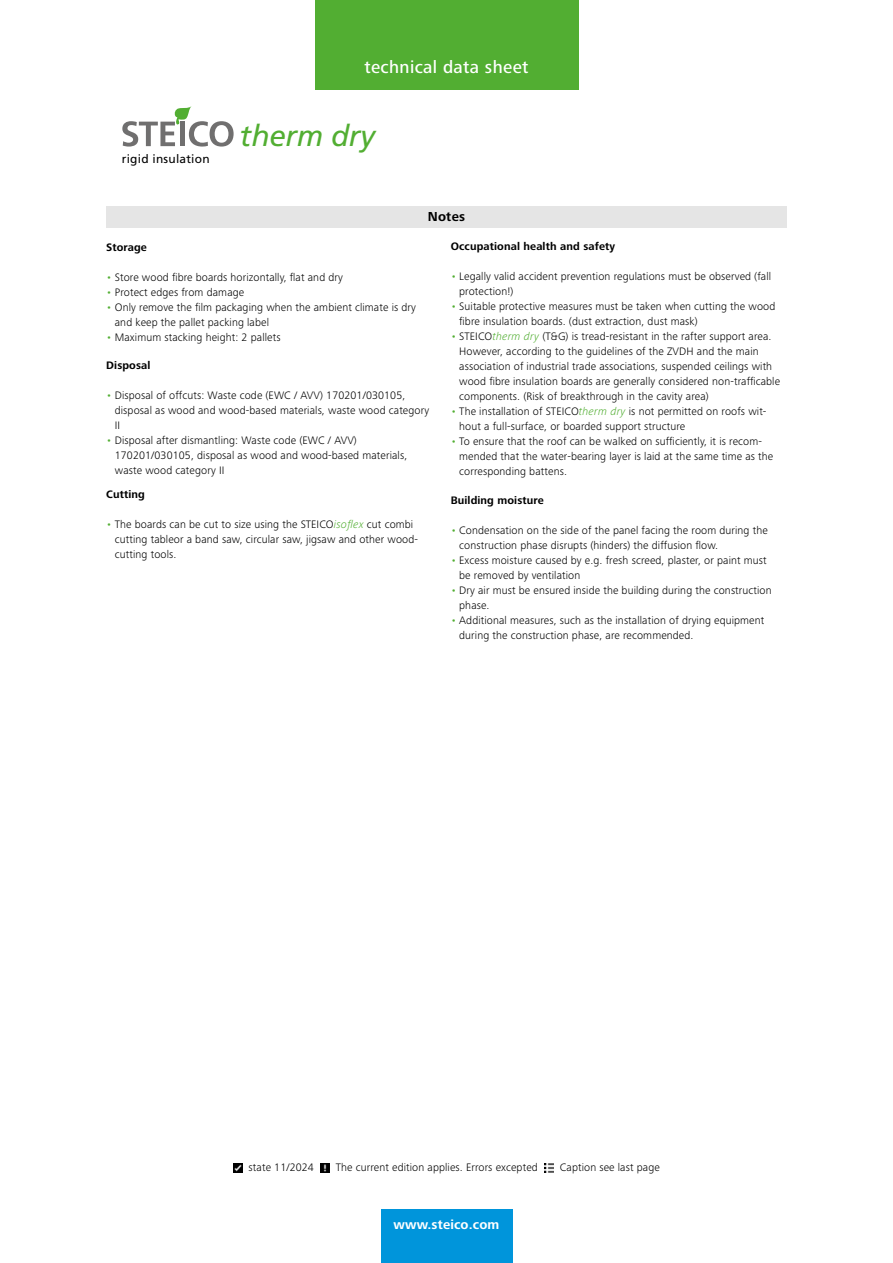
<style>
.page{position:relative;width:893px;height:1263px;background:#fff}
.page>*{position:absolute;margin:0;border:0;box-sizing:border-box;transform-origin:0 0}
.t1{font:italic 29.7px "Frutiger";letter-spacing:-.01em;color:#52ae32}
.t2{font:500 18px "Frutiger Next LTW1 G";letter-spacing:.02em;color:#fff}
.t3{font:700 13.5px "Frutiger Next LTW1 G";letter-spacing:.01em;color:#fff}
.t4{font:700 13.5px "Frutiger Next LTW1 G";letter-spacing:.02em;color:#000}
.t5{font:12px "Frutiger";letter-spacing:.02em;color:#000}
.t6{font:300 11.25px/15px "Frutiger Next LTW1 G";letter-spacing:.01em;color:#000}
.t7{font:700 11.25px "Frutiger Next LTW1 G";letter-spacing:.01em;color:#000}
.s1{color:#52ae32}
.s2{font-style:italic;color:#52ae32}
</style>
<div class="page">
<svg style="left:122px;top:106px;width:112px;height:41px"></svg>
<div style="left:106px;top:206px;width:681px;height:21px;background:#e5e5e5"></div>
<div style="left:315px;top:0;width:263px;height:89px;background:#52ae32"></div>
<div style="left:381px;top:1210px;width:131px;height:53px;background:#0095db"></div>
<svg style="left:233px;top:1163px;width:9px;height:9px"></svg>
<svg style="left:320px;top:1163px;width:10px;height:9px"></svg>
<svg style="left:544px;top:1163px;width:10px;height:9px"></svg>
<p class="t5" style="left:122px;top:151px;width:89px">rigid insulation</p>
<h2 class="t2" style="left:364px;top:56px;width:166px">technical data sheet</h2>
<h1 class="t1" style="left:240px;top:119px;width:137px">therm dry</h1>
<p class="t4" style="left:428px;top:209px;width:39px">Notes</p>
<p class="t7" style="left:106px;top:240px;width:42px">Storage</p>
<p class="t6" style="left:106px;top:269px;width:238px"><span class="s1">•</span> Store wood fibre boards horizontally, flat and dry</p>
<p class="t6" style="left:106px;top:284px;width:139px"><span class="s1">•</span> Protect edges from damage</p>
<p class="t6" style="left:115px;top:299px;width:303px;text-indent:-9px"><span class="s1">•</span> Only remove the film packaging when the ambient climate is dry and keep the pallet packing label</p>
<p class="t6" style="left:106px;top:329px;width:176px"><span class="s1">•</span> Maximum stacking height: 2 pallets</p>
<p class="t7" style="left:106px;top:359px;width:46px">Disposal</p>
<p class="t6" style="left:115px;top:388px;width:316px;text-indent:-9px"><span class="s1">•</span> Disposal of offcuts: Waste code (EWC / AVV) 170201/030105, disposal as wood and wood-based materials, waste wood category<br>II</p>
<p class="t6" style="left:115px;top:433px;width:294px;text-indent:-9px"><span class="s1">•</span> Disposal after dismantling: Waste code (EWC / AVV)<br>170201/030105, disposal as wood and wood-based materials, waste wood category II</p>
<p class="t7" style="left:106px;top:488px;width:40px">Cutting</p>
<p class="t6" style="left:115px;top:517px;width:305px;text-indent:-9px"><span class="s1">•</span> The boards can be cut to size using the STEICO<span class="s2">isoflex</span> cut combi cutting tableor a band saw, circular saw, jigsaw and other wood&shy;cutting tools.</p>
<p class="t7" style="left:451px;top:240px;width:166px">Occupational health and safety</p>
<p class="t6" style="left:459px;top:269px;width:313px;text-indent:-9px"><span class="s1">•</span> Legally valid accident prevention regulations must be observed (fall protection!)</p>
<p class="t6" style="left:459px;top:299px;width:318px;text-indent:-9px"><span class="s1">•</span> Suitable protective measures must be taken when cutting the wood fibre insulation boards. (dust extraction, dust mask)</p>
<p class="t6" style="left:459px;top:329px;width:322px;text-indent:-9px"><span class="s1">•</span> STEICO<span class="s2">therm dry</span> (T&amp;G) is tread-resistant in the rafter support area.<br>However, according to the guidelines of the ZVDH and the main association of industrial trade associations, suspended ceilings with wood fibre insulation boards are generally considered non-trafficable components. (Risk of breakthrough in the cavity area)</p>
<p class="t6" style="left:459px;top:404px;width:309px;text-indent:-9px"><span class="s1">•</span> The installation of STEICO<span class="s2">therm dry</span> is not permitted on roofs wit&shy;hout a full-surface, or boarded support structure</p>
<p class="t6" style="left:459px;top:434px;width:316px;text-indent:-9px"><span class="s1">•</span> To ensure that the roof can be walked on sufficiently, it is recom&shy;mended that the water-bearing layer is laid at the same time as the corresponding battens.</p>
<p class="t7" style="left:451px;top:494px;width:94px">Building moisture</p>
<p class="t6" style="left:459px;top:523px;width:310px;text-indent:-9px"><span class="s1">•</span> Condensation on the side of the panel facing the room during the construction phase disrupts (hinders) the diffusion flow.</p>
<p class="t6" style="left:459px;top:553px;width:309px;text-indent:-9px"><span class="s1">•</span> Excess moisture caused by e.g. fresh screed, plaster, or paint must be removed by ventilation</p>
<p class="t6" style="left:459px;top:583px;width:314px;text-indent:-9px"><span class="s1">•</span> Dry air must be ensured inside the building during the construction phase.</p>
<p class="t6" style="left:459px;top:613px;width:307px;text-indent:-9px"><span class="s1">•</span> Additional measures, such as the installation of drying equipment during the construction phase, are recommended.</p>
<p class="t6" style="left:249px;top:1160px;width:67px">state 11/2024</p>
<p class="t6" style="left:336px;top:1160px;width:204px">The current edition applies. Errors excepted</p>
<p class="t6" style="left:560px;top:1160px;width:101px">Caption see last page</p>
<p class="t3" style="left:394px;top:1217px;width:107px">www.steico.com</p>
</div>
